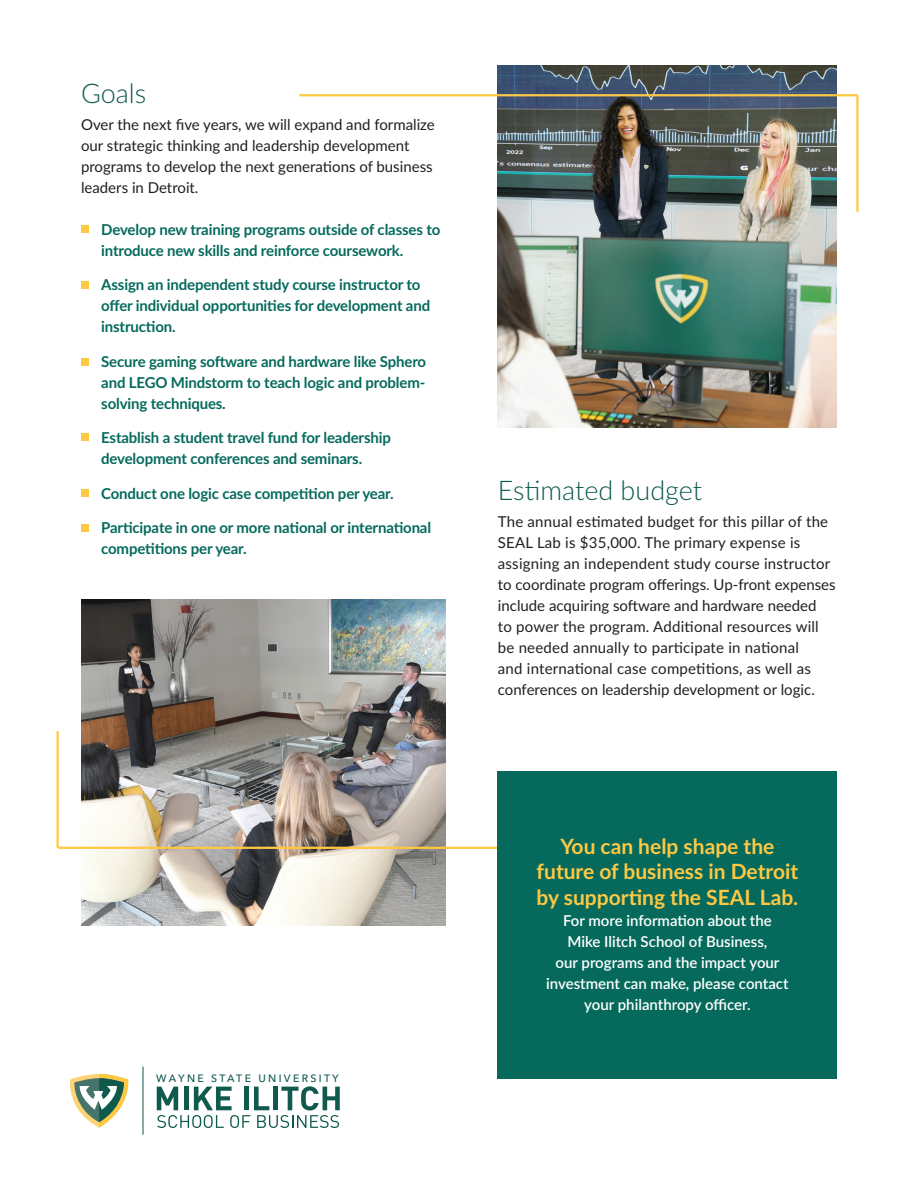
<style>
.page{position:relative;width:918px;height:1188px;background:#fff}
.page>*{position:absolute;margin:0;border:0;box-sizing:border-box;transform-origin:0 0}
.t1{font:300 27px "Lato";color:#0f594d}
.t2{font:700 21px/25.5px "Lato";color:#fec843;text-align:center}
.t3{font:15px/21px "Lato";color:#231f20}
.t4{font:700 15px/21px "Lato";letter-spacing:-.01em;color:#056a5c}
.t5{font:600 15px/21px "Lato";color:#fff;text-align:center}
.t6{font:500 10.65px "Avenir Next";letter-spacing:.22em;color:#0f594d}
</style>
<div class="page">
<img style="left:81px;top:599px;width:365px;height:326px">
<hr style="left:856px;top:95px;width:3px;height:117px;background:#fec843">
<img style="left:498px;top:66px;width:339px;height:361px">
<div style="left:81px;top:226px;width:7px;height:7px;background:#fec843"></div>
<div style="left:81px;top:281px;width:7px;height:7px;background:#fec843"></div>
<div style="left:81px;top:358px;width:7px;height:7px;background:#fec843"></div>
<div style="left:81px;top:433px;width:7px;height:8px;background:#fec843"></div>
<div style="left:81px;top:489px;width:7px;height:7px;background:#fec843"></div>
<div style="left:81px;top:524px;width:7px;height:7px;background:#fec843"></div>
<svg style="left:70px;top:1074px;width:59px;height:54px"></svg>
<hr style="left:143px;top:1066px;width:1px;height:69px;background:#0f594d">
<svg style="left:157px;top:1086px;width:183px;height:42px"></svg>
<hr style="left:56px;top:731px;width:3px;height:117px;background:#fec843">
<hr style="left:299px;top:94px;width:558px;height:2px;background:#fec843">
<hr style="left:58px;top:847px;width:487px;height:2px;background:#fec843">
<div style="left:498px;top:771px;width:339px;height:308px;background:#056a5c"></div>
<h2 class="t1" style="left:81px;top:74px;width:67px">Goals</h2>
<p class="t3" style="left:81px;top:114px;width:355px">Over the next five years, we will expand and formalize our strategic thinking and leadership development programs to develop the next generations of business leaders in Detroit.</p>
<p class="t4" style="left:101px;top:218px;width:341px">Develop new training programs outside of classes to introduce new skills and reinforce coursework.</p>
<p class="t4" style="left:101px;top:274px;width:330px">Assign an independent study course instructor to offer individual opportunities for development and instruction.</p>
<p class="t4" style="left:101px;top:350px;width:326px;text-align:justify">Secure gaming software and hardware like Sphero and LEGO Mindstorm to teach logic and problem&shy;solving techniques.</p>
<p class="t4" style="left:101px;top:427px;width:291px">Establish a student travel fund for leadership development conferences and seminars.</p>
<p class="t4" style="left:101px;top:482px;width:294px">Conduct one logic case competition per year.</p>
<p class="t4" style="left:101px;top:517px;width:331px">Participate in one or more national or international competitions per year.</p>
<p class="t6" style="left:156px;top:1069px;width:184px">WAYNE STATE UNIVERSITY</p>
<h2 class="t1" style="left:498px;top:471px;width:206px">Estimated budget</h2>
<p class="t3" style="left:498px;top:511px;width:339px">The annual estimated budget for this pillar of the SEAL Lab is $35,000. The primary expense is assigning an independent study course instructor to coordinate program offerings. Up-front expenses include acquiring software and hardware needed<br>to power the program. Additional resources will be needed annually to participate in national<br>and international case competitions, as well as conferences on leadership development or logic.</p>
<p class="t2" style="left:537px;top:832px;width:263px">You can help shape the future of business in Detroit by supporting the SEAL Lab.</p>
<p class="t5" style="left:546px;top:909px;width:244px">For more information about the<br>Mike Ilitch School of Business,<br>our programs and the impact your investment can make, please contact your philanthropy officer.</p>
</div>
